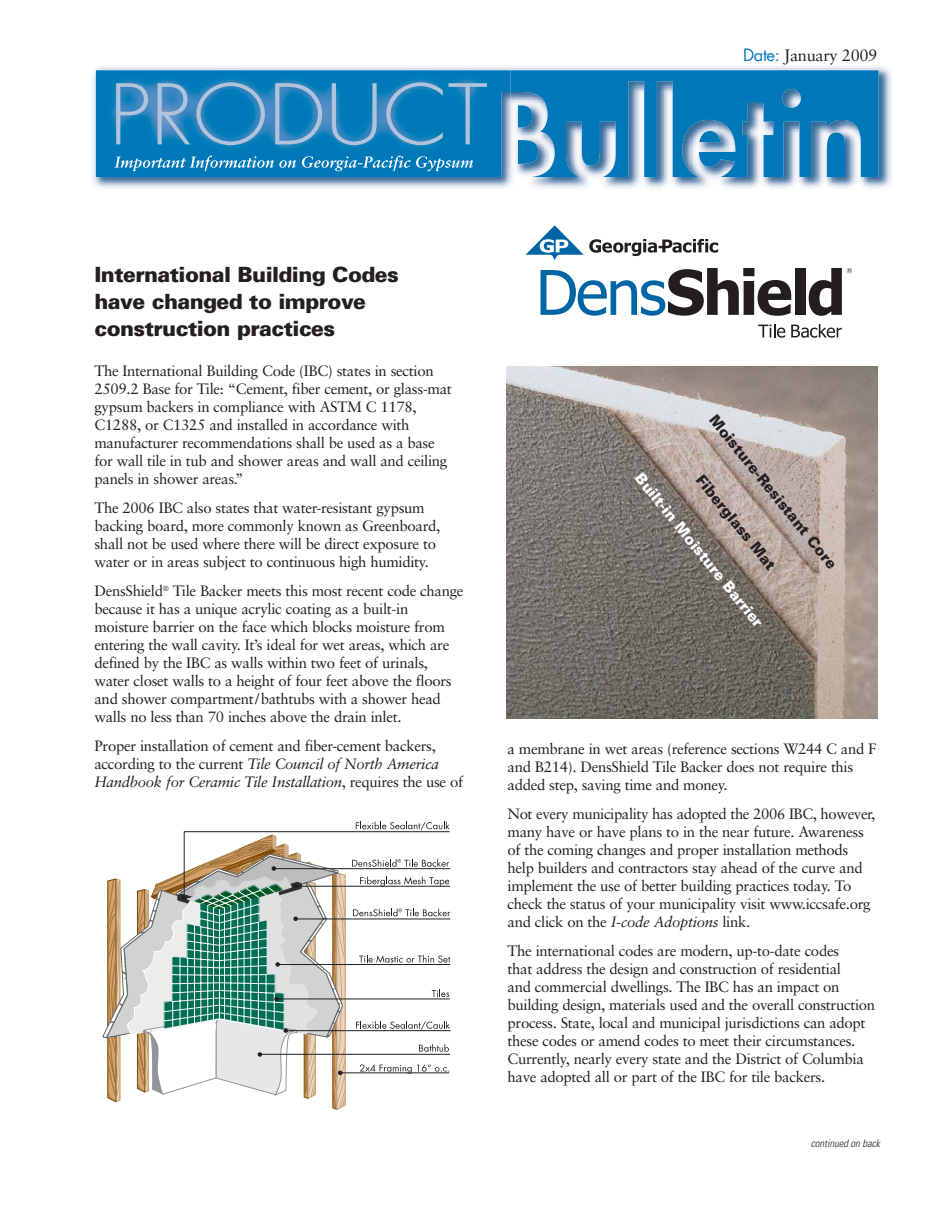
<style>
.page{position:relative;width:945px;height:1215px;background:#fff}
.page>*{position:absolute;margin:0;border:0;box-sizing:border-box;transform-origin:0 0}
.t1{font:900 21px/27px "Univers";letter-spacing:-.025em;color:#231f20}
.t2{font:16.5px "Sabon";letter-spacing:-.02em;color:#231f20}
.t3{font:15px/18px "Sabon";letter-spacing:-.02em;color:#231f20}
.t4{font:900 15px "Univers";color:#231f20}
.t5{font:900 15px "Univers";color:#fff}
.t6{font:italic 300 condensed 10.5px "Univers";color:#231f20}
.s1{font-family:"Futura";color:#0078c1}
.s2{font-style:italic}
</style>
<div class="page">
<img style="left:92px;top:66px;width:800px;height:122px">
<svg style="left:96px;top:70px;width:783px;height:107px;background:#388fc1"></svg>
<img style="left:93px;top:66px;width:417px;height:102px">
<img style="left:96px;top:70px;width:414px;height:98px">
<svg style="left:116px;top:83px;width:32px;height:61px;background:#4091c3"></svg>
<svg style="left:158px;top:83px;width:32px;height:61px;background:#5a99c7"></svg>
<svg style="left:196px;top:82px;width:69px;height:63px;background:#2a89bf"></svg>
<svg style="left:275px;top:83px;width:47px;height:61px;background:#3c8fc2"></svg>
<svg style="left:332px;top:83px;width:45px;height:62px;background:#2c8ac0"></svg>
<svg style="left:386px;top:82px;width:101px;height:63px;background:#2086be"></svg>
<svg style="left:114px;top:156px;width:182px;height:15px;background:#3795c7"></svg>
<svg style="left:302px;top:156px;width:171px;height:15px;background:#3794c7"></svg>
<svg style="left:541px;top:268px;width:250px;height:48px"></svg>
<div style="left:795px;top:268px;width:10px;height:47px;background:#221e1f"></div>
<svg style="left:526px;top:225px;width:192px;height:35px"></svg>
<svg style="left:809px;top:268px;width:43px;height:48px"></svg>
<svg style="left:758px;top:324px;width:27px;height:14px"></svg>
<svg style="left:791px;top:324px;width:51px;height:14px"></svg>
<svg style="left:356px;top:822px;width:94px;height:9px"></svg>
<svg style="left:360px;top:1073px;width:89px;height:1px"></svg>
<svg style="left:102px;top:834px;width:244px;height:276px"></svg>
<svg style="left:184px;top:831px;width:267px;height:242px"></svg>
<img style="left:506px;top:366px;width:372px;height:353px">
<p class="t2" style="left:743px;top:48px;width:136px"><span class="s1">Date:</span> January 2009</p>
<h1 class="t1" style="left:94px;top:263px;width:306px">International Building Codes have changed to improve construction practices</h1>
<p class="t3" style="left:94px;top:363px;width:359px">The International Building Code (IBC) states in section 2509.2 Base for Tile: “Cement, fiber cement, or glass-mat gypsum backers in compliance with ASTM C 1178, C1288, or C1325 and installed in accordance with manufacturer recommendations shall be used as a base for wall tile in tub and shower areas and wall and ceiling panels in shower areas.”</p>
<p class="t3" style="left:94px;top:500px;width:347px">The 2006 IBC also states that water-resistant gypsum backing board, more commonly known as Greenboard, shall not be used where there will be direct exposure to water or in areas subject to continuous high humidity.</p>
<p class="t3" style="left:94px;top:583px;width:371px">DensShield<sup>®</sup> Tile Backer meets this most recent code change because it has a unique acrylic coating as a built-in moisture barrier on the face which blocks moisture from entering the wall cavity. It’s ideal for wet areas, which are defined by the IBC as walls within two feet of urinals, water closet walls to a height of four feet above the floors and shower compartment/bathtubs with a shower head walls no less than 70 inches above the drain inlet.</p>
<p class="t3" style="left:95px;top:738px;width:370px">Proper installation of cement and fiber-cement backers, according to the current <span class="s2">Tile Council of North America<br>Handbook for Ceramic Tile Installation</span>, requires the use of</p>
<p class="t3" style="left:508px;top:741px;width:371px">a membrane in wet areas (reference sections W244 C and F and B214). DensShield Tile Backer does not require this added step, saving time and money.</p>
<p class="t3" style="left:508px;top:806px;width:369px">Not every municipality has adopted the 2006 IBC, however, many have or have plans to in the near future. Awareness of the coming changes and proper installation methods help builders and contractors stay ahead of the curve and implement the use of better building practices today. To check the status of your municipality visit www.iccsafe.org and click on the <span class="s2">I-code Adoptions</span> link.</p>
<p class="t3" style="left:508px;top:943px;width:369px">The international codes are modern, up-to-date codes<br>that address the design and construction of residential<br>and commercial dwellings. The IBC has an impact on building design, materials used and the overall construction process. State, local and municipal jurisdictions can adopt these codes or amend codes to meet their circumstances.<br>Currently, nearly every state and the District of Columbia have adopted all or part of the IBC for tile backers.</p>
<p class="t4" style="left:717px;top:413px;width:194px;rotate:51deg">Moisture-Resistant Core</p>
<p class="t5" style="left:643px;top:471px;width:195px;rotate:51deg">Built-in Moisture Barrier</p>
<p class="t4" style="left:704px;top:473px;width:119px;rotate:51deg">Fiberglass Mat</p>
<p class="t6" style="left:811px;top:1140px;width:71px">continued on back</p>
</div>
